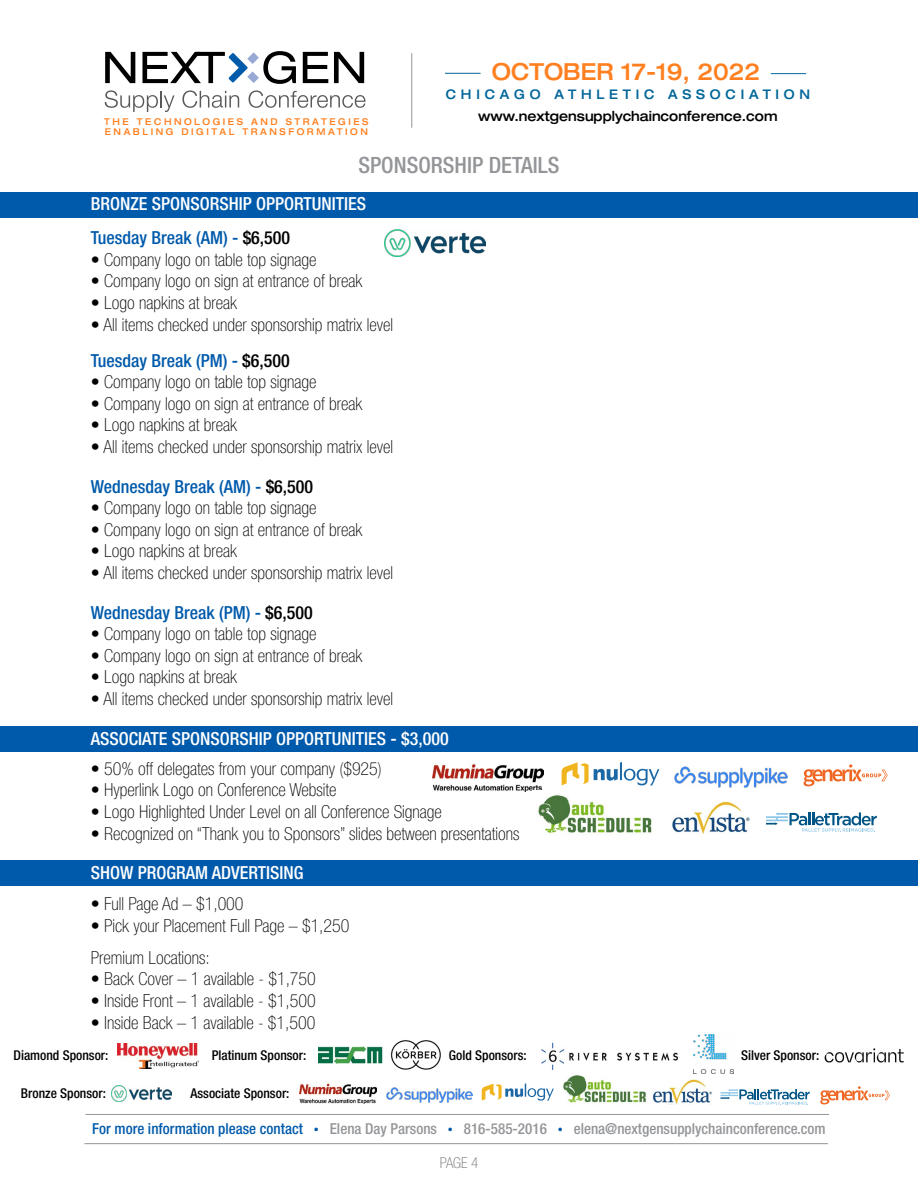
<style>
.page{position:relative;width:918px;height:1188px;background:#fff}
.page>*{position:absolute;margin:0;border:0;box-sizing:border-box;transform-origin:0 0}
.t1{font:500 expanded 23.55px "Helvetica Neue LT Std";color:#ff8020;scale:.9 1}
.t2{font:500 condensed 22.5px "Helvetica Neue LT Std";color:#939598}
.t3{font:100 condensed 18px/39.6px "Helvetica Neue LT Std";color:#000}
.t4{font:500 condensed 18px "Helvetica Neue LT Std";color:#fff}
.t5{font:500 condensed 18px "Helvetica Neue LT Std";color:#005aab}
.t6{font:500 condensed 15.15px "Helvetica Neue LT Std";color:#939598}
.t7{font:100 condensed 15px "Helvetica Neue LT Std";color:#6d6e71}
.t8{font:500 expanded 13.95px "Helvetica Neue LT Std";color:#000;scale:.9 1}
.t9{font:500 condensed 13.5px "Helvetica Neue LT Std";color:#000}
.t10{font:500 expanded 13.35px "Helvetica Neue LT Std";letter-spacing:.4em;color:#069;scale:.9 1}
.t11{font:500 expanded 9.45px "Helvetica Neue LT Std";letter-spacing:.3em;color:#ff8020;scale:.9 1}
.s1{color:#000}
.s2{font-weight:500;color:#005aab}
.s3{font-weight:500}
.s4{color:#005aab}
.s5{font-size:10.05px;color:#005aab}
</style>
<div class="page">
<hr style="left:86px;top:1114px;width:743px;height:1px;background:#939598">
<hr style="left:84px;top:1143px;width:744px;height:1px;background:#939598">
<div style="left:0;top:192px;width:918px;height:26px;background:#005aab"></div>
<div style="left:0;top:726px;width:918px;height:26px;background:#005aab"></div>
<div style="left:0;top:860px;width:918px;height:26px;background:#005aab"></div>
<hr style="left:411px;top:53px;width:1px;height:75px;background:#939598">
<hr style="left:445px;top:73px;width:36px;height:1px;background:#069">
<hr style="left:771px;top:73px;width:35px;height:1px;background:#069">
<svg style="left:105px;top:52px;width:30px;height:31px"></svg>
<svg style="left:303px;top:52px;width:25px;height:31px"></svg>
<svg style="left:334px;top:52px;width:30px;height:31px"></svg>
<svg style="left:105px;top:90px;width:69px;height:22px"></svg>
<svg style="left:182px;top:90px;width:57px;height:18px"></svg>
<svg style="left:249px;top:90px;width:116px;height:18px"></svg>
<svg style="left:142px;top:51px;width:154px;height:33px"></svg>
<img style="left:433px;top:764px;width:111px;height:28px">
<svg style="left:562px;top:762px;width:97px;height:23px"></svg>
<img style="left:674px;top:767px;width:113px;height:20px">
<img style="left:532px;top:790px;width:120px;height:45px">
<img style="left:672px;top:802px;width:78px;height:32px">
<svg style="left:766px;top:812px;width:111px;height:20px"></svg>
<svg style="left:804px;top:764px;width:84px;height:22px"></svg>
<img style="left:541px;top:1042px;width:137px;height:29px">
<img style="left:318px;top:1047px;width:65px;height:16px">
<img style="left:117px;top:1044px;width:82px;height:24px">
<img style="left:391px;top:1040px;width:50px;height:30px">
<img style="left:386px;top:1087px;width:87px;height:16px">
<img style="left:299px;top:1083px;width:78px;height:20px">
<svg style="left:482px;top:1083px;width:72px;height:18px"></svg>
<img style="left:111px;top:1085px;width:60px;height:16px">
<img style="left:563px;top:1075px;width:83px;height:28px">
<img style="left:694px;top:1035px;width:39px;height:39px">
<img style="left:653px;top:1080px;width:59px;height:24px">
<svg style="left:720px;top:1089px;width:90px;height:16px"></svg>
<svg style="left:820px;top:1086px;width:70px;height:18px"></svg>
<img style="left:824px;top:1048px;width:80px;height:15px">
<img style="left:384px;top:230px;width:102px;height:26px">
<h1 class="t1" style="left:492px;top:57px;width:300px">OCTOBER 17-19, 2022</h1>
<p class="t10" style="left:446px;top:86px;width:406px">CHICAGO ATHLETIC ASSOCIATION</p>
<p class="t11" style="left:104px;top:116px;width:295px">THE TECHNOLOGIES AND STRATEGIES</p>
<p class="t8" style="left:478px;top:108px;width:334px">www.nextgensupplychainconference.com</p>
<p class="t11" style="left:105px;top:125px;width:294px">ENABLING DIGITAL TRANSFORMATION</p>
<p class="t2" style="left:358px;top:151px;width:203px">SPONSORSHIP DETAILS</p>
<p class="t4" style="left:91px;top:193px;width:277px">BRONZE SPONSORSHIP OPPORTUNITIES</p>
<p class="t5" style="left:91px;top:227px;width:201px">Tuesday Break (AM) - <span class="s1">$6,500</span></p>
<p class="t3" style="left:91px;top:239px;width:227px">• Company logo on table top signage</p>
<p class="t3" style="left:91px;top:261px;width:273px">• Company logo on sign at entrance of break</p>
<p class="t3" style="left:91px;top:283px;width:148px">• Logo napkins at break</p>
<p class="t3" style="left:91px;top:306px;width:304px;line-height:36px">• All items checked under sponsorship matrix level<br><span class="s2">Tuesday Break (PM) -</span> <span class="s3">$6,500</span></p>
<p class="t3" style="left:91px;top:362px;width:227px">• Company logo on table top signage</p>
<p class="t3" style="left:91px;top:383px;width:273px">• Company logo on sign at entrance of break</p>
<p class="t3" style="left:91px;top:405px;width:148px">• Logo napkins at break</p>
<p class="t3" style="left:91px;top:427px;width:304px">• All items checked under sponsorship matrix level<br><span class="s2">Wednesday Break (AM) -</span> <span class="s3">$6,500</span></p>
<p class="t3" style="left:91px;top:488px;width:227px">• Company logo on table top signage</p>
<p class="t3" style="left:91px;top:509px;width:273px">• Company logo on sign at entrance of break</p>
<p class="t3" style="left:91px;top:531px;width:148px">• Logo napkins at break</p>
<p class="t3" style="left:91px;top:553px;width:304px">• All items checked under sponsorship matrix level<br><span class="s2">Wednesday Break (PM) -</span> <span class="s3">$6,500</span></p>
<p class="t3" style="left:91px;top:614px;width:227px">• Company logo on table top signage</p>
<p class="t3" style="left:91px;top:635px;width:273px">• Company logo on sign at entrance of break</p>
<p class="t3" style="left:91px;top:657px;width:148px">• Logo napkins at break</p>
<p class="t3" style="left:91px;top:679px;width:304px">• All items checked under sponsorship matrix level</p>
<p class="t4" style="left:91px;top:728px;width:359px">ASSOCIATE SPONSORSHIP OPPORTUNITIES - $3,000</p>
<p class="t3" style="left:91px;top:749px;width:293px">• 50% off delegates from your company ($925)</p>
<p class="t3" style="left:91px;top:770px;width:247px">• Hyperlink Logo on Conference Website</p>
<p class="t3" style="left:91px;top:792px;width:353px">• Logo Highlighted Under Level on all Conference Signage</p>
<p class="t3" style="left:91px;top:813px;width:430px">• Recognized on “Thank you to Sponsors” slides between presentations</p>
<p class="t4" style="left:91px;top:862px;width:214px">SHOW PROGRAM ADVERTISING</p>
<p class="t3" style="left:91px;top:884px;width:154px">• Full Page Ad – $1,000</p>
<p class="t3" style="left:91px;top:909px;width:260px;line-height:32.1px">• Pick your Placement Full Page – $1,250<br>Premium Locations:</p>
<p class="t3" style="left:91px;top:959px;width:227px">• Back Cover – 1 available - $1,750</p>
<p class="t3" style="left:91px;top:981px;width:226px">• Inside Front – 1 available - $1,500</p>
<p class="t3" style="left:91px;top:1002px;width:226px">• Inside Back – 1 available - $1,500</p>
<p class="t9" style="left:14px;top:1048px;width:96px">Diamond Sponsor:</p>
<p class="t9" style="left:212px;top:1048px;width:96px">Platinum Sponsor:</p>
<p class="t9" style="left:449px;top:1048px;width:79px">Gold Sponsors:</p>
<p class="t9" style="left:21px;top:1085px;width:86px">Bronze Sponsor:</p>
<p class="t9" style="left:191px;top:1085px;width:100px">Associate Sponsor:</p>
<p class="t9" style="left:741px;top:1047px;width:80px">Silver Sponsor:</p>
<p class="t6" style="left:92px;top:1120px;width:735px"><span class="s4">For more information please contact</span> <span class="s5">•</span> Elena Day Parsons <span class="s5">•</span> 816-585-2016 <span class="s5">•</span> elena@nextgensupplychainconference.com</p>
<p class="t7" style="left:440px;top:1155px;width:40px">PAGE 4</p>
</div>
